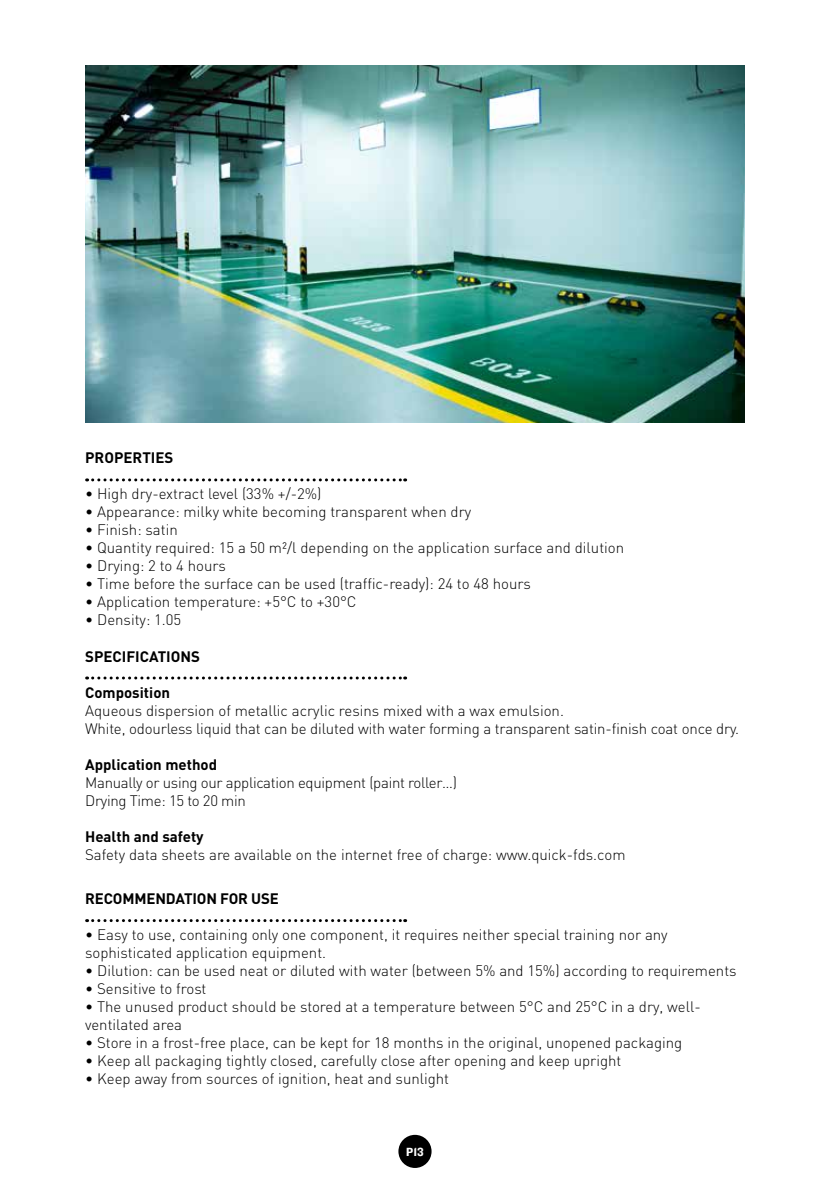
<style>
.page{position:relative;width:830px;height:1191px;background:#fff}
.page>*{position:absolute;margin:0;border:0;box-sizing:border-box;transform-origin:0 0}
.t1{font:300 15px/18px "DIN";color:#000}
.t2{font:700 15px "DIN";color:#000}
.t3{font:300 15px/18px "DIN";letter-spacing:-.02em;color:#000}
.t4{font:12.3px "Knockout HTF51 Middleweight";color:#fff}
</style>
<div class="page">
<svg style="left:87px;top:478px;width:318px;height:3px"></svg>
<svg style="left:87px;top:676px;width:318px;height:3px"></svg>
<svg style="left:87px;top:919px;width:318px;height:3px"></svg>
<img style="left:85px;top:65px;width:659px;height:358px">
<div style="left:398px;top:1134px;width:33px;height:34px;background:#000;border-radius:50%"></div>
<p class="t2" style="left:85px;top:448px;width:90px">PROPERTIES</p>
<p class="t1" style="left:85px;top:485px;width:238px">• High dry-extract level (33% +/-2%)</p>
<p class="t1" style="left:85px;top:503px;width:387px">• Appearance: milky white becoming transparent when dry</p>
<p class="t1" style="left:85px;top:521px;width:94px">• Finish: satin</p>
<p class="t1" style="left:85px;top:539px;width:540px">• Quantity required: 15 a 50 m²/l depending on the application surface and dilution</p>
<p class="t1" style="left:85px;top:557px;width:142px">• Drying: 2 to 4 hours</p>
<p class="t1" style="left:85px;top:575px;width:447px">• Time before the surface can be used (traffic-ready): 24 to 48 hours</p>
<p class="t1" style="left:85px;top:593px;width:273px">• Application temperature: +5°C to +30°C</p>
<p class="t1" style="left:85px;top:611px;width:98px">• Density: 1.05</p>
<p class="t2" style="left:85px;top:646px;width:116px">SPECIFICATIONS</p>
<p class="t2" style="left:85px;top:682px;width:86px">Composition</p>
<p class="t1" style="left:85px;top:701px;width:655px">Aqueous dispersion of metallic acrylic resins mixed with a wax emulsion.<br>White, odourless liquid that can be diluted with water forming a transparent satin-finish coat once dry.</p>
<p class="t2" style="left:85px;top:754px;width:133px">Application method</p>
<p class="t3" style="left:85px;top:773px;width:373px">Manually or using our application equipment (paint roller…)<br>Drying Time: 15 to 20 min</p>
<p class="t2" style="left:85px;top:826px;width:120px">Health and safety</p>
<p class="t1" style="left:85px;top:845px;width:541px">Safety data sheets are available on the internet free of charge: www.quick-fds.com</p>
<p class="t2" style="left:85px;top:889px;width:195px">RECOMMENDATION FOR USE</p>
<p class="t1" style="left:85px;top:925px;width:584px">• Easy to use, containing only one component, it requires neither special training nor any sophisticated application equipment.</p>
<p class="t1" style="left:85px;top:961px;width:652px">• Dilution: can be used neat or diluted with water (between 5% and 15%) according to requirements</p>
<p class="t1" style="left:85px;top:979px;width:123px">• Sensitive to frost</p>
<p class="t1" style="left:85px;top:997px;width:617px">• The unused product should be stored at a temperature between 5°C and 25°C in a dry, well&shy;ventilated area</p>
<p class="t1" style="left:85px;top:1033px;width:598px">• Store in a frost-free place, can be kept for 18 months in the original, unopened packaging</p>
<p class="t1" style="left:85px;top:1051px;width:537px">• Keep all packaging tightly closed, carefully close after opening and keep upright</p>
<p class="t1" style="left:85px;top:1069px;width:365px">• Keep away from sources of ignition, heat and sunlight</p>
<p class="t4" style="left:406px;top:1145px;width:19px">P13</p>
</div>
